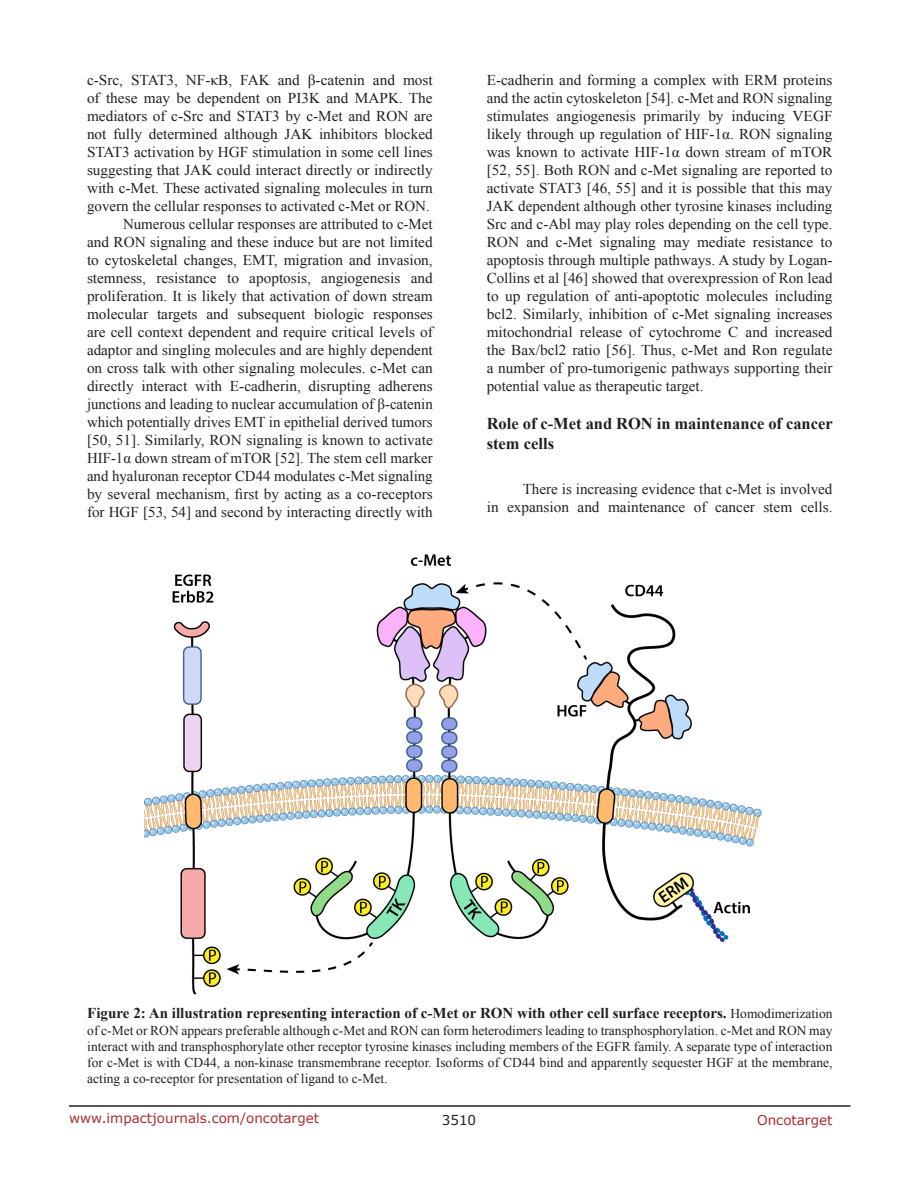
<style>
.page{position:relative;width:918px;height:1188px;background:#fff}
.page>*{position:absolute;margin:0;border:0;box-sizing:border-box;transform-origin:0 0}
.SubHeading{font:700 16.5px/19.8px "Times New Roman";color:#221f22}
.BodyText{font:15px/18px "Times New Roman";color:#221f22;text-align:justify}
.FigureText{font:700 15px "Times New Roman";color:#221f22}
.FigureText-2{font:13.5px/16.2px "Times New Roman";color:#221f22;text-align:justify}
.t1{font:13.5px "Verdana";color:#ac2b31}
.t2{font:13.5px "Verdana";color:#221f22}
.s1{font-weight:400;font-size:13.5px}
</style>
<div class="page">
<hr style="left:69px;top:1105px;width:781px;height:2px;background:#231f20">
<img style="left:144px;top:554px;width:618px;height:441px">
<p class="BodyText" style="left:87px;top:71px;width:347px">c-Src, STAT3, NF-κB, FAK and β-catenin and most of these may be dependent on PI3K and MAPK. The mediators of c-Src and STAT3 by c-Met and RON are not fully determined although JAK inhibitors blocked STAT3 activation by HGF stimulation in some cell lines suggesting that JAK could interact directly or indirectly with c-Met. These activated signaling molecules in turn govern the cellular responses to activated c-Met or RON.</p>
<p class="BodyText" style="left:87px;top:215px;width:347px;text-indent:36px">Numerous cellular responses are attributed to c-Met and RON signaling and these induce but are not limited to cytoskeletal changes, EMT, migration and invasion, stemness, resistance to apoptosis, angiogenesis and proliferation. It is likely that activation of down stream molecular targets and subsequent biologic responses are cell context dependent and require critical levels of adaptor and singling molecules and are highly dependent on cross talk with other signaling molecules. c-Met can directly interact with E-cadherin, disrupting adherens junctions and leading to nuclear accumulation of β-catenin which potentially drives EMT in epithelial derived tumors [50, 51]. Similarly, RON signaling is known to activate HIF-1α down stream of mTOR [52]. The stem cell marker and hyaluronan receptor CD44 modulates c-Met signaling by several mechanism, first by acting as a co-receptors for HGF [53, 54] and second by interacting directly with</p>
<p class="BodyText" style="left:487px;top:71px;width:347px">E-cadherin and forming a complex with ERM proteins and the actin cytoskeleton [54]. c-Met and RON signaling stimulates angiogenesis primarily by inducing VEGF likely through up regulation of HIF-1α. RON signaling was known to activate HIF-1α down stream of mTOR [52, 55]. Both RON and c-Met signaling are reported to activate STAT3 [46, 55] and it is possible that this may JAK dependent although other tyrosine kinases including Src and c-Abl may play roles depending on the cell type.<br>RON and c-Met signaling may mediate resistance to apoptosis through multiple pathways. A study by Logan-Collins et al [46] showed that overexpression of Ron lead to up regulation of anti-apoptotic molecules including bcl2. Similarly, inhibition of c-Met signaling increases mitochondrial release of cytochrome C and increased the Bax/bcl2 ratio [56]. Thus, c-Met and Ron regulate a number of pro-tumorigenic pathways supporting their potential value as therapeutic target.</p>
<p class="SubHeading" style="left:487px;top:413px;width:348px">Role of c-Met and RON in maintenance of cancer stem cells</p>
<p class="BodyText" style="left:487px;top:480px;width:347px;text-align:right">There is increasing evidence that c-Met is involved<br>in expansion and maintenance of cancer stem cells.</p>
<p class="FigureText" style="left:87px;top:1003px;width:747px">Figure 2: An illustration representing interaction of c-Met or RON with other cell surface receptors. <span class="s1">Homodimerization</span></p>
<p class="FigureText-2" style="left:87px;top:1022px;width:747px">of c-Met or RON appears preferable although c-Met and RON can form heterodimers leading to transphosphorylation. c-Met and RON may interact with and transphosphorylate other receptor tyrosine kinases including members of the EGFR family. A separate type of interaction for c-Met is with CD44, a non-kinase transmembrane receptor. Isoforms of CD44 bind and apparently sequester HGF at the membrane, acting a co-receptor for presentation of ligand to c-Met.</p>
<p class="t1" style="left:69px;top:1109px;width:252px">www.impactjournals.com/oncotarget</p>
<p class="t2" style="left:442px;top:1111px;width:36px">3510</p>
<p class="t1" style="left:757px;top:1111px;width:77px">Oncotarget</p>
</div>
